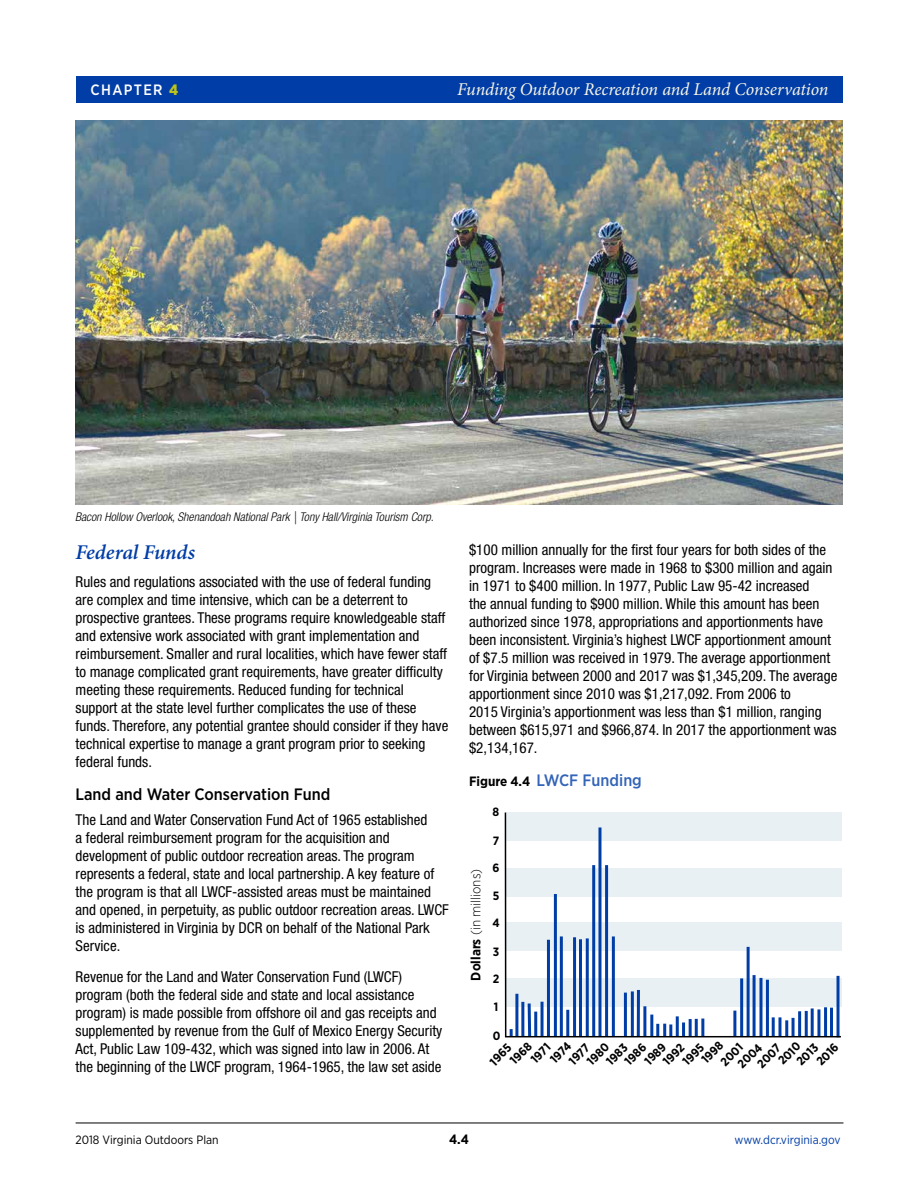
<style>
.page{position:relative;width:918px;height:1188px;background:#fff}
.page>*{position:absolute;margin:0;border:0;box-sizing:border-box;transform-origin:0 0}
.H1_Paragraph_Heading{font:italic 600 21px "Minion Pro";letter-spacing:-.005em;color:#003da6}
.Pg_Header_text{font:italic 18px "Minion Pro";letter-spacing:-.005em;color:#f8f5e6}
.H2_Paragraph_subhead{font:500 16.5px "Gotham Narrow";color:#000}
.Table_Figure_header{font:500 16.5px "Gotham Narrow";color:#3364b8}
.Body{font:condensed 15px/18px "Helvetica Neue LT Std";color:#000}
.Pg_Header_text-2{font:500 15px "Gotham Narrow";letter-spacing:.09em;color:#fff}
.t1{font:300 13.5px "Gotham Narrow";color:#000}
.t2{font:700 13.5px "Gotham Narrow";color:#000}
.t3{font:700 12px/15.1px "Gotham Narrow";color:#000}
.t4{font:italic 300 condensed 12px "Helvetica Neue LT Std";color:#000}
.t5{font:12px "Gotham Narrow";color:#000}
.t6{font:12px "Gotham Narrow";color:#003da6}
.s1{font-weight:900;color:#bcc31a}
.s2{font-weight:700;font-size:13.5px;color:#000}
.s3{font-weight:700}
</style>
<div class="page">
<hr style="left:76px;top:1123px;width:767px;height:1px;background:#000">
<div style="left:76px;top:76px;width:766px;height:27px;background:#003da6"></div>
<svg style="left:504px;top:812px;width:338px;height:226px"></svg>
<img style="left:76px;top:121px;width:766px;height:383px">
<p class="Pg_Header_text-2" style="left:91px;top:80px;width:89px">CHAPTER <span class="s1">4</span></p>
<p class="Pg_Header_text" style="left:457px;top:76px;width:373px">Funding Outdoor Recreation and Land Conservation</p>
<p class="t4" style="left:75px;top:510px;width:360px">Bacon Hollow Overlook, Shenandoah National Park | Tony Hall/Virginia Tourism Corp.</p>
<p class="H1_Paragraph_Heading" style="left:76px;top:538px;width:121px">Federal Funds</p>
<p class="Body" style="left:76px;top:573px;width:374px">Rules and regulations associated with the use of federal funding are complex and time intensive, which can be a deterrent to prospective grantees. These programs require knowledgeable staff and extensive work associated with grant implementation and reimbursement. Smaller and rural localities, which have fewer staff to manage complicated grant requirements, have greater difficulty meeting these requirements. Reduced funding for technical support at the state level further complicates the use of these funds. Therefore, any potential grantee should consider if they have technical expertise to manage a grant program prior to seeking federal funds.</p>
<p class="H2_Paragraph_subhead" style="left:76px;top:784px;width:256px">Land and Water Conservation Fund</p>
<p class="Body" style="left:76px;top:810px;width:375px">The Land and Water Conservation Fund Act of 1965 established<br>a federal reimbursement program for the acquisition and development of public outdoor recreation areas. The program represents a federal, state and local partnership. A key feature of the program is that all LWCF-assisted areas must be maintained and opened, in perpetuity, as public outdoor recreation areas. LWCF is administered in Virginia by DCR on behalf of the National Park Service.</p>
<p class="Body" style="left:76px;top:968px;width:368px">Revenue for the Land and Water Conservation Fund (LWCF) program (both the federal side and state and local assistance program) is made possible from offshore oil and gas receipts and supplemented by revenue from the Gulf of Mexico Energy Security Act, Public Law 109-432, which was signed into law in 2006. At the beginning of the LWCF program, 1964-1965, the law set aside</p>
<p class="Body" style="left:469px;top:540px;width:370px">$100 million annually for the first four years for both sides of the program. Increases were made in 1968 to $300 million and again in 1971 to $400 million. In 1977, Public Law 95-42 increased<br>the annual funding to $900 million. While this amount has been authorized since 1978, appropriations and apportionments have been inconsistent. Virginia’s highest LWCF apportionment amount of $7.5 million was received in 1979. The average apportionment for Virginia between 2000 and 2017 was $1,345,209. The average apportionment since 2010 was $1,217,092. From 2006 to<br>2015 Virginia’s apportionment was less than $1 million, ranging between $615,971 and $966,874. In 2017 the apportionment was $2,134,167.</p>
<p class="Table_Figure_header" style="left:469px;top:770px;width:174px"><span class="s2">Figure 4.4</span> LWCF Funding</p>
<p class="t1" style="left:468px;top:981px;width:113px;rotate:-90deg"><span class="s3">Dollars</span> (in millions)</p>
<p class="t3" style="left:493px;top:805px;width:8px">8</p>
<p class="t3" style="left:493px;top:833px;width:8px">7</p>
<p class="t3" style="left:492px;top:860px;width:9px">6</p>
<p class="t3" style="left:493px;top:888px;width:8px">5</p>
<p class="t3" style="left:492px;top:916px;width:9px">4</p>
<p class="t3" style="left:493px;top:944px;width:8px">3</p>
<p class="t3" style="left:493px;top:971px;width:8px">2</p>
<p class="t3" style="left:494px;top:999px;width:6px">1</p>
<p class="t3" style="left:486px;top:1058px;width:27px;rotate:-45deg">1965</p>
<p class="t3" style="left:493px;top:1028px;width:9px">0</p>
<p class="t3" style="left:706px;top:1048px;width:28px;text-indent:-12px;rotate:-45deg">1998<br>2001</p>
<p class="t3" style="left:775px;top:1057px;width:28px;rotate:-45deg">2010</p>
<p class="t3" style="left:527px;top:1056px;width:24px;rotate:-45deg">1971</p>
<p class="t3" style="left:547px;top:1056px;width:26px;rotate:-45deg">1974</p>
<p class="t3" style="left:584px;top:1057px;width:27px;rotate:-45deg">1980</p>
<p class="t3" style="left:507px;top:1057px;width:27px;rotate:-45deg">1968</p>
<p class="t3" style="left:641px;top:1057px;width:27px;rotate:-45deg">1989</p>
<p class="t3" style="left:813px;top:1058px;width:27px;rotate:-45deg">2016</p>
<p class="t3" style="left:679px;top:1057px;width:26px;rotate:-45deg">1995</p>
<p class="t3" style="left:603px;top:1057px;width:26px;rotate:-45deg">1983</p>
<p class="t3" style="left:621px;top:1058px;width:27px;rotate:-45deg">1986</p>
<p class="t3" style="left:565px;top:1057px;width:26px;rotate:-45deg">1977</p>
<p class="t3" style="left:734px;top:1061px;width:31px;rotate:-45deg">2004</p>
<p class="t3" style="left:793px;top:1058px;width:27px;rotate:-45deg">2013</p>
<p class="t3" style="left:660px;top:1058px;width:26px;rotate:-45deg">1992</p>
<p class="t3" style="left:754px;top:1060px;width:30px;rotate:-45deg">2007</p>
<p class="t5" style="left:76px;top:1132px;width:145px">2018 Virginia Outdoors Plan</p>
<p class="t2" style="left:449px;top:1130px;width:21px">4.4</p>
<p class="t3" style="left:456px;top:1132px;width:9px">4</p>
<p class="t6" style="left:735px;top:1132px;width:108px">www.dcr.virginia.gov</p>
</div>
